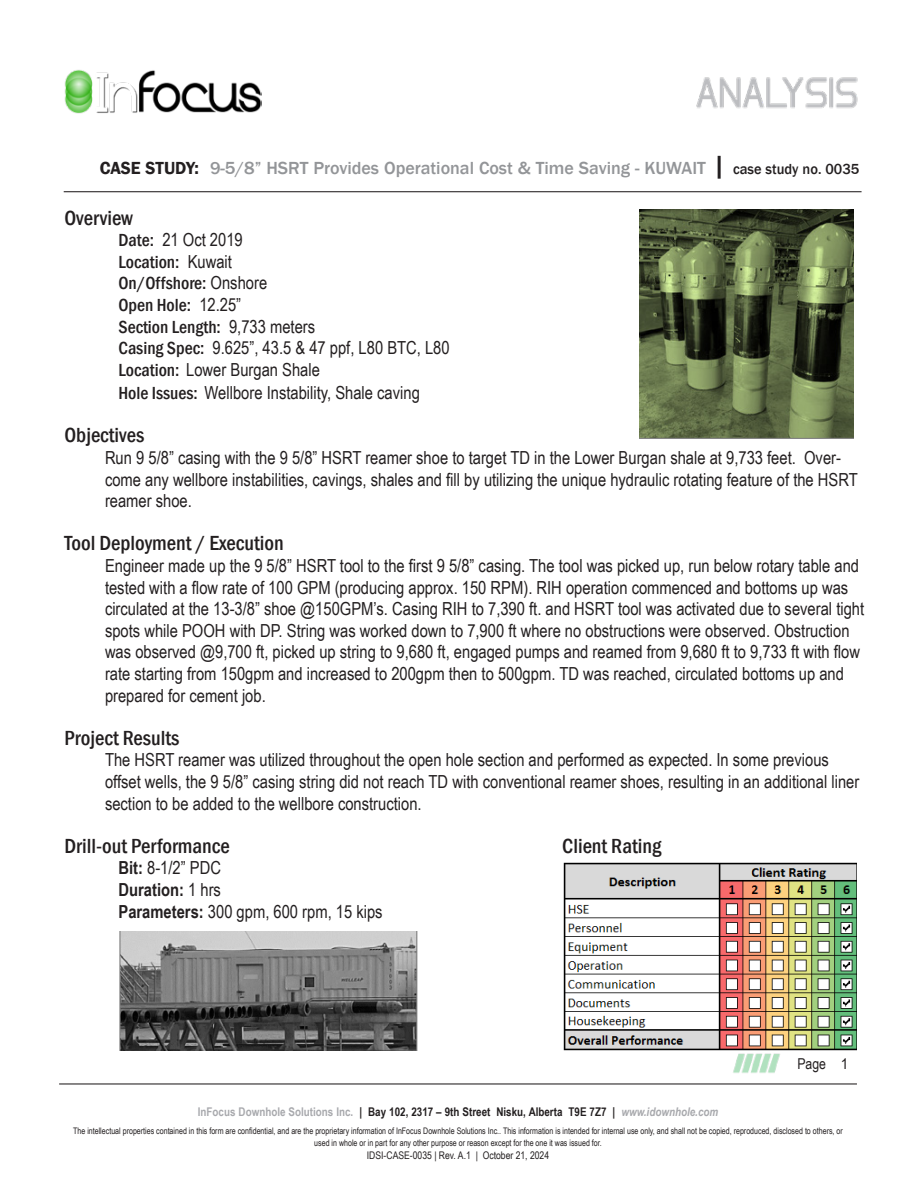
<style>
.page{position:relative;width:918px;height:1188px;background:#fff}
.page>*{position:absolute;margin:0;border:0;box-sizing:border-box;transform-origin:0 0}
.Case_Study_Title{font:500 condensed 21px "Franklin Gothic";color:#231f20}
.Case_Study_paragraph{font:18px/21.6px "Arial Narrow";color:#231f20}
.t1{font:500 18px "Franklin Gothic";color:#939598}
.t2{font:500 condensed 18px "Franklin Gothic";color:#231f20}
.t3{font:700 18px "Arial Narrow";color:#231f20}
.t4{font:15px "Arial Narrow";color:#231f20}
.t5{font:700 12px "Arial Narrow";color:#231f20}
.t6{font:10.5px "Arial Narrow";color:#231f20}
.t7{font:9px/12px "Arial Narrow";color:#231f20;text-align:center;scale:.96 1}
.s1{font-weight:600;color:#231f20}
.s2{font-size:27px;color:#231f20}
.s3{font-size:15px;color:#231f20}
.s4{font-family:"Franklin Gothic";font-weight:500;font-stretch:condensed}
.s5{font-family:"Arial Narrow";font-weight:400;font-stretch:normal}
.s6{font-weight:700}
.s7{font-weight:400}
.s8{font-family:"Arial"}
.s9{color:#a8a9ad}
.s10{font-style:italic;color:#a8a9ad}
</style>
<div class="page">
<hr style="left:59px;top:1083px;width:798px;height:2px;background:#231f20">
<img style="left:733px;top:1053px;width:47px;height:20px">
<img style="left:696px;top:77px;width:162px;height:32px">
<hr style="left:64px;top:191px;width:798px;height:1px;background:#231f20">
<img style="left:64px;top:70px;width:197px;height:43px">
<img style="left:563px;top:863px;width:294px;height:188px">
<svg style="left:640px;top:209px;width:214px;height:230px;background:#576340"></svg>
<svg style="left:119px;top:931px;width:298px;height:120px;background:#737373"></svg>
<p class="t1" style="left:100px;top:157px;width:761px"><span class="s1">CASE STUDY:</span> 9-5/8” HSRT Provides Operational Cost &amp; Time Saving - KUWAIT <span class="s2">|</span> <span class="s3">case study no. 0035</span></p>
<p class="Case_Study_Title" style="left:64px;top:204px;width:70px">Overview</p>
<p class="Case_Study_paragraph" style="left:118px;top:228px;width:126px"><span class="s4">Date:</span> 21 Oct 2019</p>
<p class="t2" style="left:118px;top:250px;width:115px">Location: <span class="s5">Kuwait</span></p>
<p class="t2" style="left:118px;top:272px;width:150px">On/Offshore: <span class="s5">Onshore</span></p>
<p class="t2" style="left:118px;top:293px;width:124px">Open Hole: <span class="s5">12.25”</span></p>
<p class="t2" style="left:118px;top:315px;width:198px">Section Length: <span class="s5">9,733 meters</span></p>
<p class="Case_Study_paragraph" style="left:118px;top:336px;width:333px"><span class="s4">Casing Spec:</span> 9.625”, 43.5 &amp; 47 ppf, L80 BTC, L80</p>
<p class="Case_Study_paragraph" style="left:118px;top:358px;width:203px"><span class="s4">Location:</span> Lower Burgan Shale</p>
<p class="Case_Study_paragraph" style="left:118px;top:381px;width:303px"><span class="s4">Hole Issues:</span> Wellbore Instability, Shale caving</p>
<p class="Case_Study_Title" style="left:64px;top:422px;width:81px">Objectives</p>
<p class="Case_Study_paragraph" style="left:105px;top:446px;width:755px">Run 9 5/8” casing with the 9 5/8” HSRT reamer shoe to target TD in the Lower Burgan shale at 9,733 feet. Over&shy;come any wellbore instabilities, cavings, shales and fill by utilizing the unique hydraulic rotating feature of the HSRT reamer shoe.</p>
<p class="Case_Study_Title" style="left:64px;top:530px;width:221px">Tool Deployment / Execution</p>
<p class="Case_Study_paragraph" style="left:105px;top:554px;width:761px">Engineer made up the 9 5/8” HSRT tool to the first 9 5/8” casing. The tool was picked up, run below rotary table and tested with a flow rate of 100 GPM (producing approx. 150 RPM). RIH operation commenced and bottoms up was circulated at the 13-3/8” shoe @150GPM’s. Casing RIH to 7,390 ft. and HSRT tool was activated due to several tight spots while POOH with DP. String was worked down to 7,900 ft where no obstructions were observed. Obstruction was observed @9,700 ft, picked up string to 9,680 ft, engaged pumps and reamed from 9,680 ft to 9,733 ft with flow rate starting from 150gpm and increased to 200gpm then to 500gpm. TD was reached, circulated bottoms up and prepared for cement job.</p>
<p class="Case_Study_Title" style="left:64px;top:724px;width:116px">Project Results</p>
<p class="Case_Study_paragraph" style="left:105px;top:749px;width:756px">The HSRT reamer was utilized throughout the open hole section and performed as expected. In some previous offset wells, the 9 5/8” casing string did not reach TD with conventional reamer shoes, resulting in an additional liner section to be added to the wellbore construction.</p>
<p class="Case_Study_Title" style="left:64px;top:832px;width:167px">Drill-out Performance</p>
<p class="Case_Study_Title" style="left:562px;top:832px;width:101px">Client Rating</p>
<p class="Case_Study_paragraph" style="left:118px;top:857px;width:104px"><span class="s6">Bit:</span> 8-1/2” PDC</p>
<p class="t3" style="left:118px;top:876px;width:104px">Duration: <span class="s7">1 hrs</span></p>
<p class="Case_Study_paragraph" style="left:118px;top:900px;width:266px"><span class="s6">Parameters:</span> 300 gpm, 600 rpm, 15 kips</p>
<p class="t4" style="left:797px;top:1053px;width:53px">Page <span class="s8">1</span></p>
<p class="t5" style="left:198px;top:1102px;width:522px"><span class="s9">InFocus Downhole Solutions Inc.</span> | Bay 102, 2317 – 9th Street Nisku, Alberta T9E 7Z7 | <span class="s10">www.idownhole.com</span></p>
<p class="t7" style="left:73px;top:1125px;width:803px">The intellectual properties contained in this form are confidential, and are the proprietary information of InFocus Downhole Solutions Inc.. This information is intended for internal use only, and shall not be copied, reproduced, disclosed to others, or used in whole or in part for any other purpose or reason except for the one it was issued for.</p>
<p class="t6" style="left:367px;top:1147px;width:184px">IDSI-CASE-0035 | Rev. A.1 | October 21, 2024</p>
</div>
